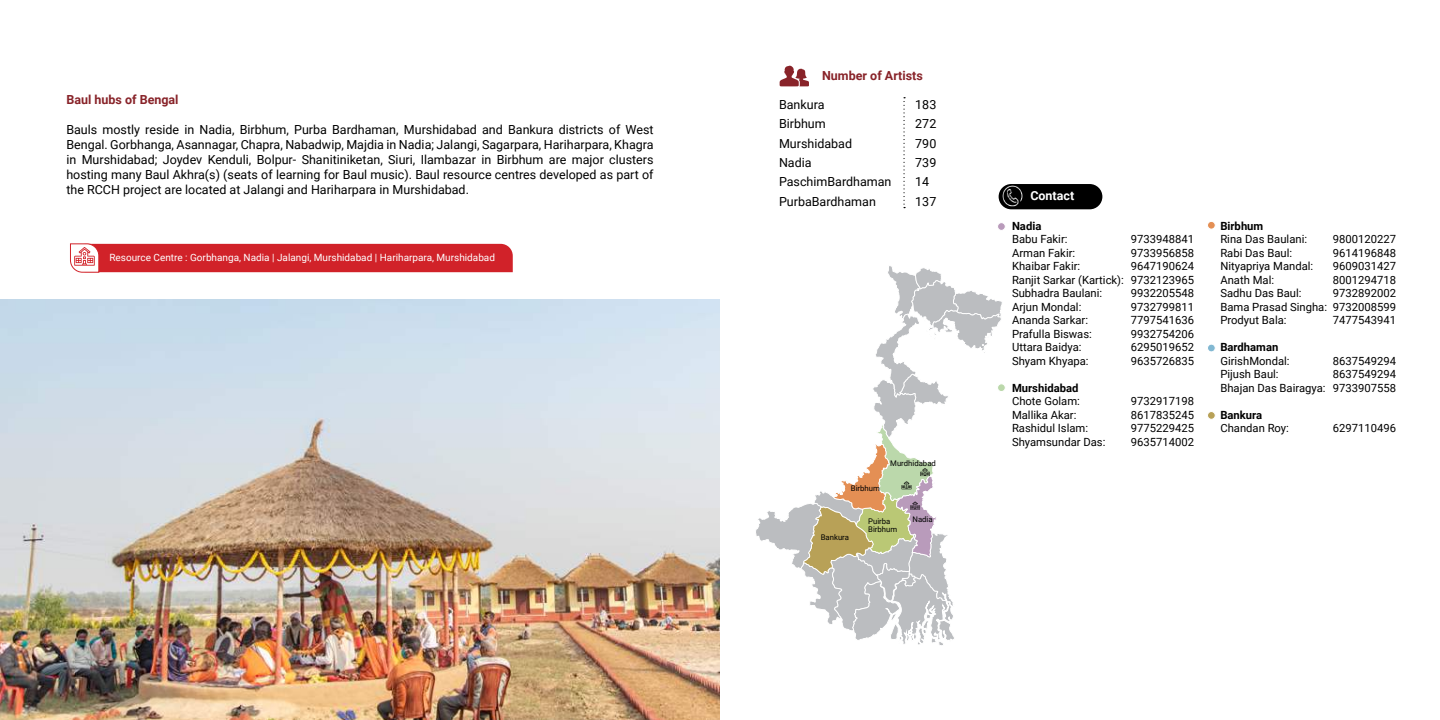
<style>
.page{position:relative;width:1440px;height:720px;background:#fff}
.page>*{position:absolute;margin:0;border:0;box-sizing:border-box;transform-origin:0 0}
.t1{font:12.5px/15px "Roboto";color:#000;text-align:justify}
.t2{font:700 12.5px "Roboto";color:#882329}
.t3{font:700 12.5px "Roboto";color:#fff}
.t4{font:11.25px/13.5px "Roboto";color:#000;text-align:justify}
.t5{font:700 11.25px "Roboto";color:#000}
.t6{font:10px "Roboto";color:#fff}
.t7{font:7.75px/8px "Roboto";color:#000}
</style>
<div class="page">
<div style="left:999px;top:184px;width:103px;height:25px;background:#000;border-radius:13px"></div>
<svg style="left:70px;top:243px;width:443px;height:30px;background:#d5373e"></svg>
<svg style="left:756px;top:266px;width:246px;height:379px"></svg>
<svg style="left:903px;top:97px;width:2px;height:111px"></svg>
<div style="left:998px;top:223px;width:7px;height:7px;background:#b99bbb;border-radius:50%"></div>
<div style="left:997px;top:222px;width:8px;height:9px;border:1px solid #fff;border-radius:50%"></div>
<div style="left:998px;top:384px;width:7px;height:8px;background:#bbd8ab;border-radius:50%"></div>
<div style="left:997px;top:384px;width:8px;height:8px;border:1px solid #fff;border-radius:50%"></div>
<div style="left:1208px;top:221px;width:7px;height:8px;background:#e48f54;border-radius:50%"></div>
<div style="left:1207px;top:221px;width:8px;height:8px;border:1px solid #fff;border-radius:50%"></div>
<div style="left:1208px;top:344px;width:7px;height:8px;background:#82b8d2;border-radius:50%"></div>
<div style="left:1207px;top:344px;width:8px;height:8px;border:1px solid #fff;border-radius:50%"></div>
<div style="left:1208px;top:412px;width:7px;height:7px;background:#b8a157;border-radius:50%"></div>
<div style="left:1207px;top:411px;width:8px;height:8px;border:1px solid #fff;border-radius:50%"></div>
<img style="left:0;top:300px;width:720px;height:420px">
<svg style="left:780px;top:66px;width:29px;height:20px"></svg>
<img style="left:1003px;top:186px;width:20px;height:20px">
<p class="t2" style="left:66px;top:94px;width:114px">Baul hubs of Bengal</p>
<p class="t1" style="left:66px;top:123px;width:589px">Bauls mostly reside in Nadia, Birbhum, Purba Bardhaman, Murshidabad and Bankura districts of West Bengal. Gorbhanga, Asannagar, Chapra, Nabadwip, Majdia in Nadia; Jalangi, Sagarpara, Hariharpara, Khagra in Murshidabad; Joydev Kenduli, Bolpur- Shanitiniketan, Siuri, Ilambazar in Birbhum are major clusters hosting many Baul Akhra(s) (seats of learning for Baul music). Baul resource centres developed as part of the RCCH project are located at Jalangi and Hariharpara in Murshidabad.</p>
<p class="t6" style="left:109px;top:250px;width:387px">Resource Centre : Gorbhanga, Nadia | Jalangi, Murshidabad | Hariharpara, Murshidabad</p>
<p class="t2" style="left:822px;top:71px;width:102px">Number of Artists</p>
<p class="t1" style="left:779px;top:98px;width:47px">Bankura</p>
<p class="t1" style="left:915px;top:98px;width:23px">183</p>
<p class="t1" style="left:779px;top:117px;width:48px">Birbhum</p>
<p class="t1" style="left:915px;top:117px;width:23px">272</p>
<p class="t1" style="left:779px;top:137px;width:75px">Murshidabad</p>
<p class="t1" style="left:915px;top:137px;width:23px">790</p>
<p class="t1" style="left:779px;top:156px;width:34px">Nadia</p>
<p class="t1" style="left:915px;top:156px;width:23px">739</p>
<p class="t1" style="left:779px;top:175px;width:114px">PaschimBardhaman</p>
<p class="t1" style="left:915px;top:175px;width:16px">14</p>
<p class="t1" style="left:779px;top:195px;width:98px">PurbaBardhaman</p>
<p class="t1" style="left:915px;top:195px;width:23px">137</p>
<p class="t7" style="left:890px;top:459px;width:47px">Murdhidabad</p>
<p class="t7" style="left:851px;top:485px;width:31px">Birbhum</p>
<p class="t7" style="left:868px;top:517px;width:31px">Puirba<br>Birbhum</p>
<p class="t7" style="left:821px;top:533px;width:30px">Bankura</p>
<p class="t7" style="left:913px;top:516px;width:22px">Nadia</p>
<p class="t3" style="left:1030px;top:191px;width:45px">Contact</p>
<p class="t5" style="left:1012px;top:221px;width:31px">Nadia</p>
<p class="t4" style="left:1012px;top:233px;width:57px">Babu Fakir:</p>
<p class="t4" style="left:1131px;top:233px;width:65px">9733948841</p>
<p class="t4" style="left:1012px;top:247px;width:65px">Arman Fakir:</p>
<p class="t4" style="left:1131px;top:247px;width:65px">9733956858</p>
<p class="t4" style="left:1012px;top:259px;width:70px">Khaibar Fakir:</p>
<p class="t4" style="left:1012px;top:259px;width:183px;text-indent:119px">9647190624<br>Ranjit Sarkar (Kartick): 9732123965<br>Subhadra Baulani:</p>
<p class="t4" style="left:1131px;top:287px;width:65px">9932205548</p>
<p class="t4" style="left:1012px;top:299px;width:71px">Arjun Mondal:</p>
<p class="t4" style="left:1131px;top:299px;width:65px">9732799811</p>
<p class="t4" style="left:1012px;top:314px;width:78px">Ananda Sarkar:</p>
<p class="t4" style="left:1131px;top:314px;width:65px">7797541636</p>
<p class="t4" style="left:1012px;top:328px;width:81px">Prafulla Biswas:</p>
<p class="t4" style="left:1131px;top:328px;width:65px">9932754206</p>
<p class="t4" style="left:1012px;top:341px;width:71px">Uttara Baidya:</p>
<p class="t4" style="left:1131px;top:341px;width:65px">6295019652</p>
<p class="t4" style="left:1012px;top:353px;width:78px">Shyam Khyapa:</p>
<p class="t4" style="left:1131px;top:353px;width:65px">9635726835</p>
<p class="t5" style="left:1012px;top:383px;width:68px">Murshidabad</p>
<p class="t4" style="left:1012px;top:395px;width:69px">Chote Golam:</p>
<p class="t4" style="left:1131px;top:395px;width:65px">9732917198</p>
<p class="t4" style="left:1012px;top:409px;width:66px">Mallika Akar:</p>
<p class="t4" style="left:1131px;top:409px;width:65px">8617835245</p>
<p class="t4" style="left:1012px;top:422px;width:78px">Rashidul Islam:</p>
<p class="t4" style="left:1131px;top:422px;width:65px">9775229425</p>
<p class="t4" style="left:1012px;top:436px;width:95px">Shyamsundar Das:</p>
<p class="t4" style="left:1131px;top:436px;width:65px">9635714002</p>
<p class="t5" style="left:1220px;top:221px;width:44px">Birbhum</p>
<p class="t4" style="left:1220px;top:233px;width:88px">Rina Das Baulani:</p>
<p class="t4" style="left:1333px;top:233px;width:65px">9800120227</p>
<p class="t4" style="left:1220px;top:247px;width:73px">Rabi Das Baul:</p>
<p class="t4" style="left:1333px;top:247px;width:65px">9614196848</p>
<p class="t4" style="left:1220px;top:260px;width:94px">Nityapriya Mandal:</p>
<p class="t4" style="left:1333px;top:260px;width:65px">9609031427</p>
<p class="t4" style="left:1220px;top:274px;width:55px">Anath Mal:</p>
<p class="t4" style="left:1333px;top:274px;width:65px">8001294718</p>
<p class="t4" style="left:1220px;top:287px;width:83px">Sadhu Das Baul:</p>
<p class="t4" style="left:1220px;top:287px;width:177px;text-indent:112px">9732892002<br>Bama Prasad Singha: 9732008599<br>Prodyut Bala:</p>
<p class="t4" style="left:1333px;top:314px;width:65px">7477543941</p>
<p class="t5" style="left:1220px;top:343px;width:59px">Bardhaman</p>
<p class="t4" style="left:1220px;top:355px;width:71px">GirishMondal:</p>
<p class="t4" style="left:1333px;top:355px;width:65px">8637549294</p>
<p class="t4" style="left:1220px;top:367px;width:60px">Pijush Baul:</p>
<p class="t4" style="left:1220px;top:367px;width:177px;text-align:right">8637549294<br>Bhajan Das Bairagya: 9733907558</p>
<p class="t5" style="left:1220px;top:410px;width:43px">Bankura</p>
<p class="t4" style="left:1220px;top:422px;width:70px">Chandan Roy:</p>
<p class="t4" style="left:1333px;top:422px;width:65px">6297110496</p>
</div>
